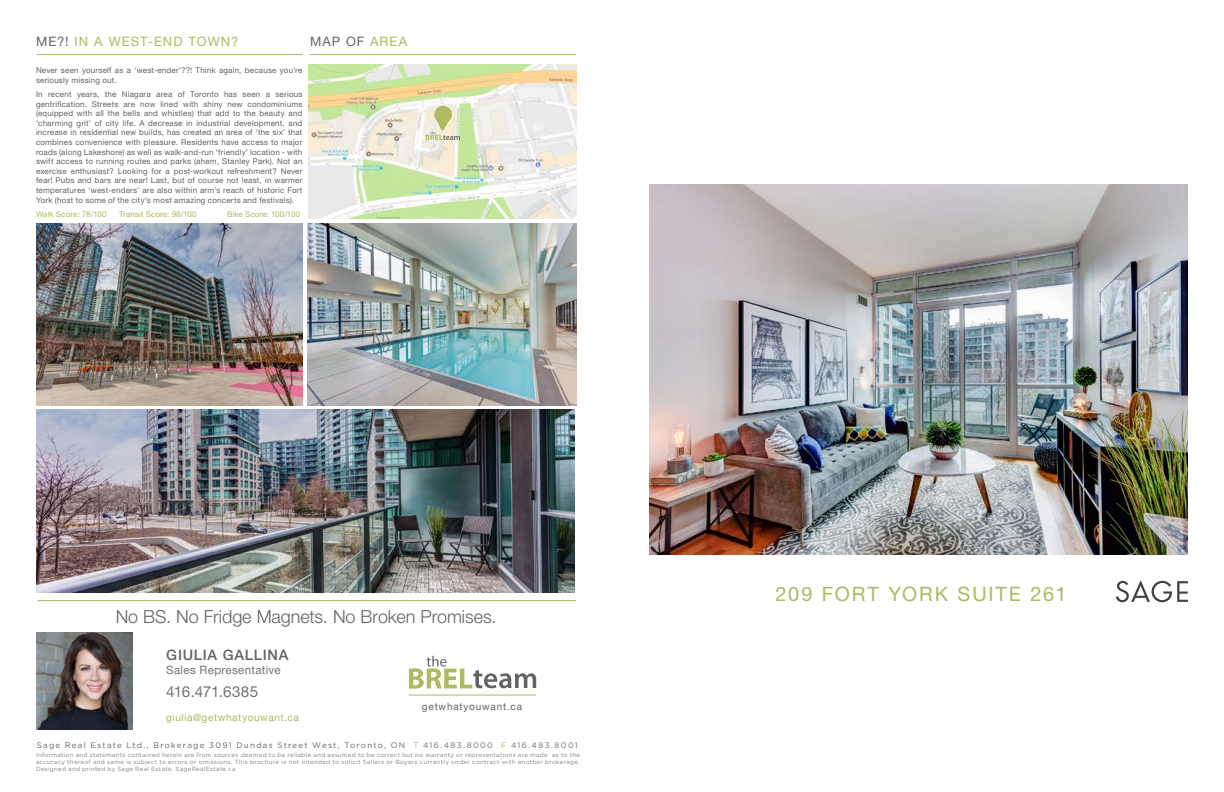
<style>
.page{position:relative;width:1224px;height:792px;background:#fff}
.page>*{position:absolute;margin:0;border:0;box-sizing:border-box;transform-origin:0 0}
.t1{font:19.9px "Helvetica Neue LT Std";letter-spacing:.09em;color:#aeb960}
.t2{font:300 18px "Helvetica Neue LT Std";letter-spacing:-.005em;color:#626363}
.t3{font:15.2px "Helvetica Neue LT Std";letter-spacing:-.02em;color:#737373}
.t4{font:500 14.5px "Helvetica Neue LT Std";letter-spacing:.05em;color:#636363}
.t5{font:13px "Helvetica Neue LT Std";letter-spacing:.08em;color:#aeb960}
.t6{font:13px "Helvetica Neue LT Std";letter-spacing:.08em;color:#626363}
.t7{font:11.6px "Helvetica Neue LT Std";letter-spacing:.025em;color:#737373}
.t8{font:10.2px "Helvetica Neue LT Std";letter-spacing:.055em;color:#aeb960}
.t9{font:10px "Helvetica Neue";letter-spacing:.08em;color:#636363}
.t10{font:8px/9.6px "Helvetica Neue LT Std";letter-spacing:.025em;color:#626363}
.t11{font:8px "Gotham";letter-spacing:.155em;color:#626363}
.t12{font:8px "Helvetica Neue LT Std";letter-spacing:.015em;color:#aeb960}
.t13{font:6px/7px "Gotham";letter-spacing:.05em;color:#808285;text-align:justify}
.s1{color:#626363}
.s2{color:#aeb960}
.s3{color:#636363}
.s4{color:#adb85e}
.s5{color:#6d6e71}
</style>
<div class="page">
<hr style="left:38px;top:600px;width:538px;height:1px;background:#aeb960">
<img style="left:36px;top:632px;width:97px;height:97px">
<svg style="left:409px;top:656px;width:127px;height:33px"></svg>
<hr style="left:409px;top:695px;width:127px;height:1px;background:#aeb960">
<img style="left:308px;top:64px;width:268px;height:155px">
<div style="left:434px;top:106px;width:18px;height:17px;background:#aeb960;border-radius:50%"></div>
<svg style="left:426px;top:117px;width:34px;height:23px"></svg>
<hr style="left:309px;top:54px;width:267px;height:1px;background:#aeb960">
<img style="left:649px;top:185px;width:539px;height:369px">
<svg style="left:1116px;top:580px;width:72px;height:22px"></svg>
<hr style="left:36px;top:54px;width:266px;height:1px;background:#aeb960">
<img style="left:308px;top:223px;width:268px;height:183px">
<img style="left:36px;top:410px;width:539px;height:182px">
<img style="left:36px;top:223px;width:266px;height:183px">
<h3 class="t5" style="left:36px;top:33px;width:204px"><span class="s1">ME?!</span> IN A WEST-END TOWN?</h3>
<h3 class="t6" style="left:310px;top:33px;width:99px">MAP OF <span class="s2">AREA</span></h3>
<p class="t10" style="left:36px;top:66px;width:268px">Never seen yourself as a ‘west-ender’??! Think again, because you’re seriously missing out.</p>
<p class="t10" style="left:36px;top:89px;width:268px;text-align:justify">In recent years, the Niagara area of Toronto has seen a serious gentrification. Streets are now lined with shiny new condominiums (equipped with all the bells and whistles) that add to the beauty and ‘charming grit’ of city life. A decrease in industrial development, and increase in residential new builds, has created an area of ‘the six’ that combines convenience with pleasure. Residents have access to major roads (along Lakeshore) as well as walk-and-run ‘friendly’ location - with swift access to running routes and parks (ahem, Stanley Park). Not an exercise enthusiast? Looking for a post-workout refreshment? Never fear! Pubs and bars are near! Last, but of course not least, in warmer temperatures ‘west-enders’ are also within arm’s reach of historic Fort York (host to some of the city’s most amazing concerts and festivals).</p>
<p class="t12" style="left:36px;top:209px;width:72px">Walk Score: 78/100</p>
<p class="t12" style="left:119px;top:209px;width:79px">Transit Score: 98/100</p>
<p class="t12" style="left:227px;top:209px;width:75px">Bike Score: 100/100</p>
<h2 class="t2" style="left:116px;top:605px;width:382px">No BS. No Fridge Magnets. No Broken Promises.</h2>
<h3 class="t4" style="left:166px;top:646px;width:124px">GIULIA GALLINA</h3>
<h3 class="t7" style="left:166px;top:663px;width:116px">Sales Representative</h3>
<h3 class="t3" style="left:166px;top:683px;width:93px">416.471.6385</h3>
<p class="t8" style="left:166px;top:712px;width:134px">giulia@getwhatyouwant.ca</p>
<p class="t9" style="left:422px;top:699px;width:102px">getwhatyouwant.ca</p>
<p class="t11" style="left:37px;top:740px;width:543px"><span class="s3">Sage Real Estate Ltd., Brokerage</span> 3091 Dundas Street West, Toronto, ON <span class="s4">T</span> <span class="s5">416.483.8000</span> <span class="s4">F</span> <span class="s5">416.483.8001</span></p>
<p class="t13" style="left:36px;top:751px;width:545px">Information and statements contained herein are from sources deemed to be reliable and assumed to be correct but no warranty or representations are made as to the accuracy thereof and same is subject to errors or omissions. This brochure is not intended to solicit Sellers or Buyers currently under contract with another brokerage.<br>Designed and printed by Sage Real Estate. SageRealEstate.ca</p>
<h1 class="t1" style="left:776px;top:582px;width:292px">209 FORT YORK SUITE 261</h1>
</div>
